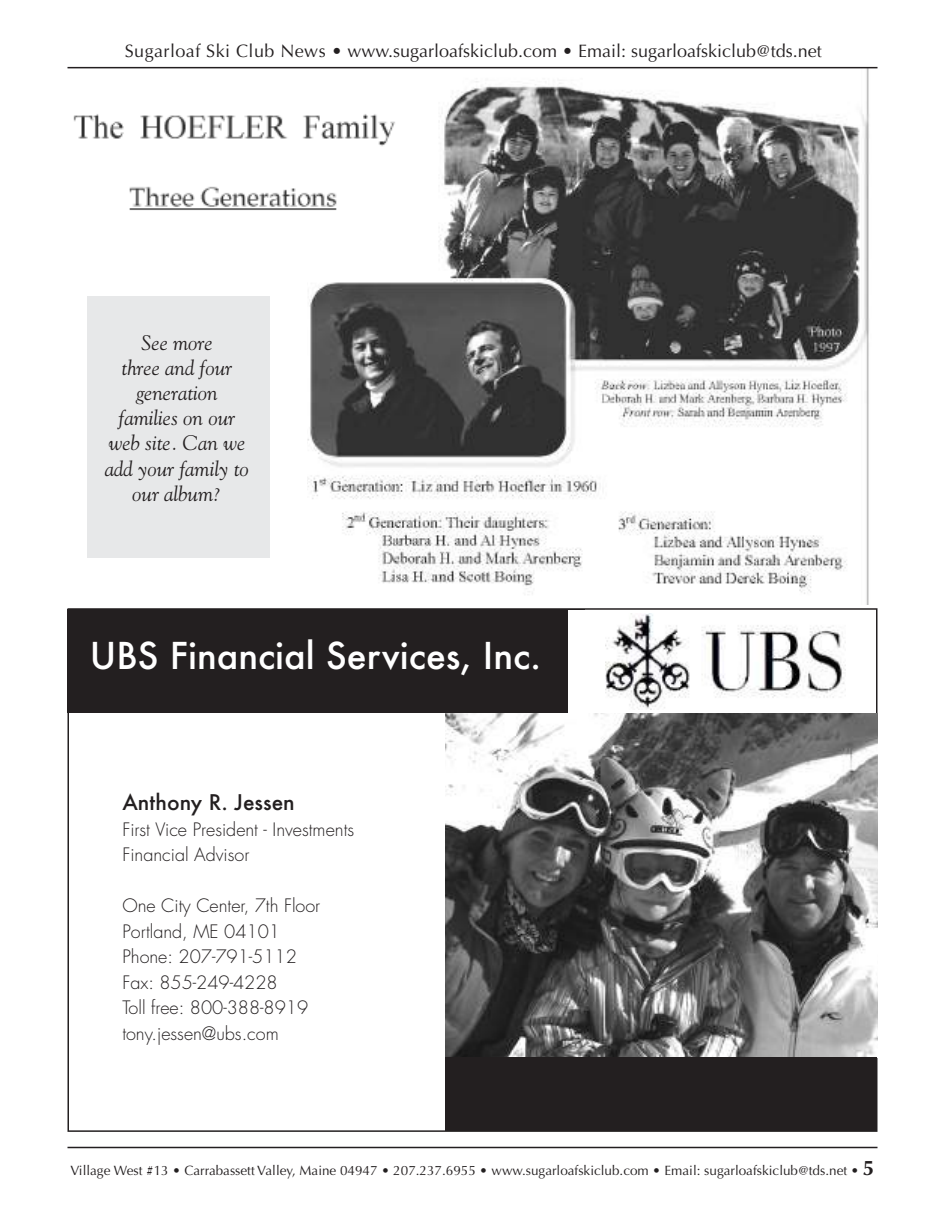
<style>
.page{position:relative;width:945px;height:1215px;background:#fff}
.page>*{position:absolute;margin:0;border:0;box-sizing:border-box;transform-origin:0 0}
.t1{font:500 36px "Futura";color:#fff}
.t2{font:italic 21px/25.2px "Goudy";color:#231f20;text-align:center}
.t3{font:500 21px "Futura";color:#231f20}
.t4{font:300 18px/25.5px "Futura";color:#231f20}
.t5{font:18px "Optima";color:#231f20}
.t6{font:13.5px "Optima";color:#231f20}
.s1{font-weight:700;font-size:21px}
</style>
<div class="page">
<div style="left:87px;top:296px;width:183px;height:262px;background:#e7e8e9"></div>
<img style="left:308px;top:68px;width:570px;height:536px">
<hr style="left:68px;top:1147px;width:810px;height:1px;background:#231f20">
<hr style="left:68px;top:67px;width:810px;height:1px;background:#231f20">
<div style="left:68px;top:610px;width:517px;height:103px;background:#231f20"></div>
<div style="left:568px;top:610px;width:298px;height:117px;background:#fff"></div>
<img style="left:605px;top:613px;width:241px;height:96px">
<img style="left:446px;top:713px;width:432px;height:344px">
<div style="left:446px;top:1057px;width:432px;height:74px;background:#231f20"></div>
<img style="left:73px;top:104px;width:333px;height:120px">
<p class="t5" style="left:125px;top:41px;width:698px">Sugarloaf Ski Club News • www.sugarloafskiclub.com • Email: sugarloafskiclub@tds.net</p>
<p class="t2" style="left:105px;top:330px;width:145px">See more<br>three and four generation families on our web site. Can we add your family to our album?</p>
<h1 class="t1" style="left:90px;top:636px;width:453px">UBS Financial Services, Inc.</h1>
<p class="t3" style="left:122px;top:791px;width:174px">Anthony R. Jessen</p>
<p class="t4" style="left:122px;top:818px;width:233px">First Vice President - Investments<br>Financial Advisor</p>
<p class="t4" style="left:122px;top:894px;width:199px">One City Center, 7th Floor<br>Portland, ME 04101<br>Phone: 207-791-5112<br>Fax: 855-249-4228<br>Toll free: 800-388-8919 tony.jessen@ubs.com</p>
<p class="t6" style="left:70px;top:1162px;width:806px">Village West #13 • Carrabassett Valley, Maine 04947 • 207.237.6955 • www.sugarloafskiclub.com • Email: sugarloafskiclub@tds.net • <span class="s1">5</span></p>
</div>
